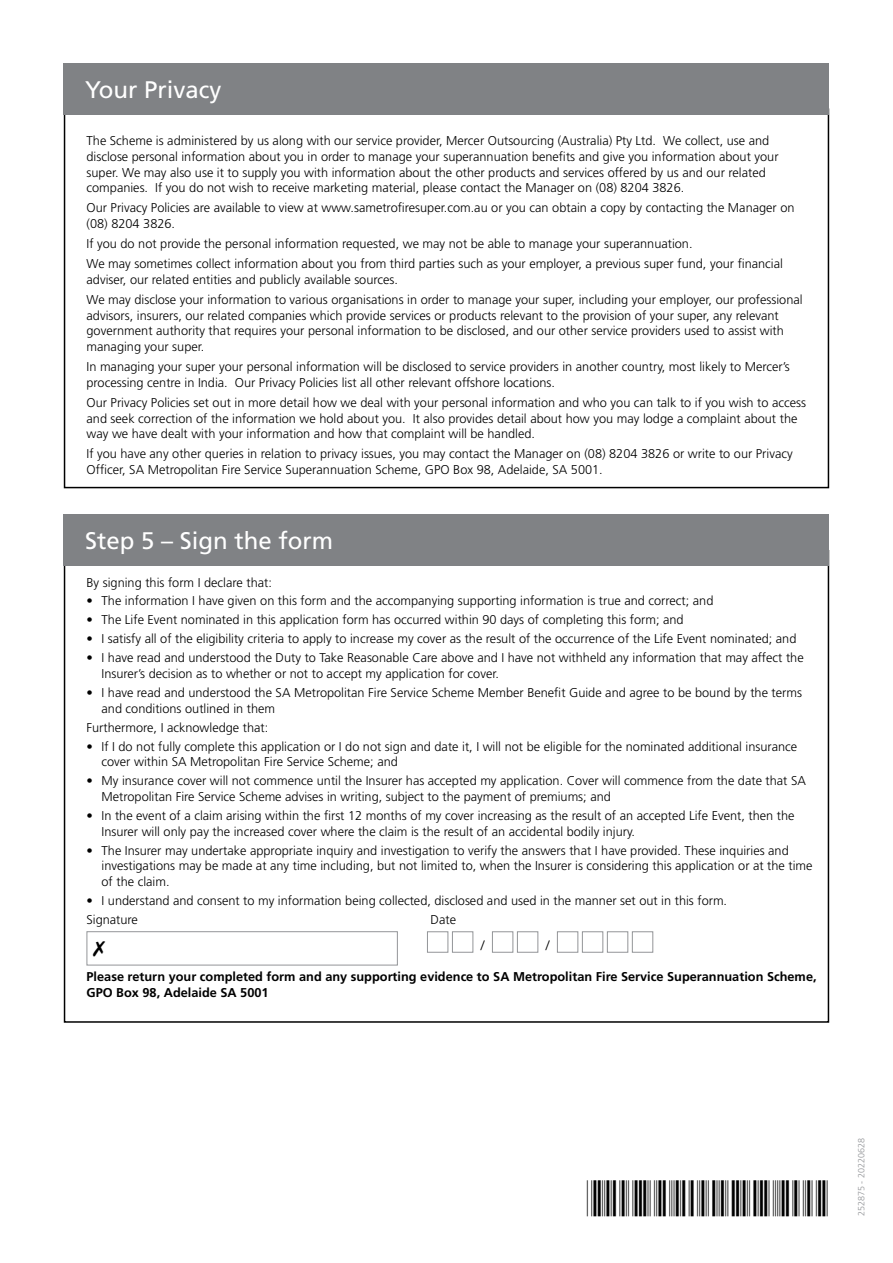
<style>
.page{position:relative;width:893px;height:1263px;background:#fff}
.page>*{position:absolute;margin:0;border:0;box-sizing:border-box;transform-origin:0 0}
.t1{font:36px "C39 P24 Dm Tt";color:#000}
.t2{font:24px "Frutiger";color:#fff}
.t3{font:300 13.5px "Frutiger";color:#000}
.t4{font:300 12.75px/15.8px "Frutiger";color:#000}
.t5{font:700 12.75px/15.8px "Frutiger";color:#000}
.t6{font:300 9px "Frutiger";color:#939598}
</style>
<div class="page">
<div style="left:87px;top:931px;width:311px;height:34px;border:1px solid #939598"></div>
<div style="left:427px;top:931px;width:21px;height:22px;background:#fff;border:1px solid #939598"></div>
<div style="left:452px;top:931px;width:21px;height:22px;background:#fff;border:1px solid #939598"></div>
<div style="left:492px;top:931px;width:21px;height:22px;background:#fff;border:1px solid #939598"></div>
<div style="left:517px;top:931px;width:21px;height:22px;background:#fff;border:1px solid #939598"></div>
<div style="left:557px;top:931px;width:21px;height:22px;background:#fff;border:1px solid #939598"></div>
<div style="left:582px;top:931px;width:21px;height:22px;background:#fff;border:1px solid #939598"></div>
<div style="left:607px;top:931px;width:21px;height:22px;background:#fff;border:1px solid #939598"></div>
<div style="left:632px;top:931px;width:21px;height:22px;background:#fff;border:1px solid #939598"></div>
<div style="left:64px;top:514px;width:765px;height:52px;background:#808285"></div>
<div style="left:64px;top:64px;width:765px;height:51px;background:#808285"></div>
<h2 class="t2" style="left:85px;top:76px;width:138px">Your Privacy</h2>
<p class="t4" style="left:87px;top:133px;width:693px">The Scheme is administered by us along with our service provider, Mercer Outsourcing (Australia) Pty Ltd. We collect, use and disclose personal information about you in order to manage your superannuation benefits and give you information about your super. We may also use it to supply you with information about the other products and services offered by us and our related companies. If you do not wish to receive marketing material, please contact the Manager on (08) 8204 3826.</p>
<p class="t4" style="left:87px;top:200px;width:709px">Our Privacy Policies are available to view at www.sametrofiresuper.com.au or you can obtain a copy by contacting the Manager on (08) 8204 3826.</p>
<p class="t4" style="left:87px;top:234px;width:698px;line-height:20px">If you do not provide the personal information requested, we may not be able to manage your superannuation.<br>We may sometimes collect information about you from third parties such as your employer, a previous super fund, your financial</p>
<p class="t4" style="left:87px;top:270px;width:718px;line-height:20px">adviser, our related entities and publicly available sources.<br>We may disclose your information to various organisations in order to manage your super, including your employer, our professional</p>
<p class="t4" style="left:87px;top:307px;width:699px">advisors, insurers, our related companies which provide services or products relevant to the provision of your super, any relevant government authority that requires your personal information to be disclosed, and our other service providers used to assist with managing your super.</p>
<p class="t4" style="left:87px;top:359px;width:705px">In managing your super your personal information will be disclosed to service providers in another country, most likely to Mercer’s processing centre in India. Our Privacy Policies list all other relevant offshore locations.</p>
<p class="t4" style="left:87px;top:395px;width:721px">Our Privacy Policies set out in more detail how we deal with your personal information and who you can talk to if you wish to access and seek correction of the information we hold about you. It also provides detail about how you may lodge a complaint about the way we have dealt with your information and how that complaint will be handled.</p>
<p class="t4" style="left:87px;top:446px;width:708px">If you have any other queries in relation to privacy issues, you may contact the Manager on (08) 8204 3826 or write to our Privacy<br>Officer, SA Metropolitan Fire Service Superannuation Scheme, GPO Box 98, Adelaide, SA 5001.</p>
<h2 class="t2" style="left:85px;top:527px;width:250px">Step 5 – Sign the form</h2>
<p class="t4" style="left:87px;top:574px;width:187px">By signing this form I declare that:</p>
<p class="t4" style="left:87px;top:593px;width:628px">• The information I have given on this form and the accompanying supporting information is true and correct; and</p>
<p class="t4" style="left:87px;top:612px;width:599px">• The Life Event nominated in this application form has occurred within 90 days of completing this form; and</p>
<p class="t4" style="left:87px;top:631px;width:711px">• I satisfy all of the eligibility criteria to apply to increase my cover as the result of the occurrence of the Life Event nominated; and</p>
<p class="t4" style="left:102px;top:650px;width:704px;text-indent:-15px">• I have read and understood the Duty to Take Reasonable Care above and I have not withheld any information that may affect the<br>Insurer’s decision as to whether or not to accept my application for cover.</p>
<p class="t4" style="left:102px;top:685px;width:702px;text-indent:-15px">• I have read and understood the SA Metropolitan Fire Service Scheme Member Benefit Guide and agree to be bound by the terms and conditions outlined in them</p>
<p class="t4" style="left:87px;top:719px;width:183px">Furthermore, I acknowledge that:</p>
<p class="t4" style="left:102px;top:738px;width:697px;text-indent:-15px">• If I do not fully complete this application or I do not sign and date it, I will not be eligible for the nominated additional insurance cover within SA Metropolitan Fire Service Scheme; and</p>
<p class="t4" style="left:102px;top:773px;width:706px;text-indent:-15px">• My insurance cover will not commence until the Insurer has accepted my application. Cover will commence from the date that SA<br>Metropolitan Fire Service Scheme advises in writing, subject to the payment of premiums; and</p>
<p class="t4" style="left:102px;top:808px;width:695px;text-indent:-15px">• In the event of a claim arising within the first 12 months of my cover increasing as the result of an accepted Life Event, then the<br>Insurer will only pay the increased cover where the claim is the result of an accidental bodily injury.</p>
<p class="t4" style="left:102px;top:842px;width:713px;text-indent:-15px">• The Insurer may undertake appropriate inquiry and investigation to verify the answers that I have provided. These inquiries and investigations may be made at any time including, but not limited to, when the Insurer is considering this application or at the time of the claim.</p>
<p class="t4" style="left:87px;top:891px;width:642px;line-height:18.9px">• I understand and consent to my information being collected, disclosed and used in the manner set out in this form.<br>Signature</p>
<p class="t4" style="left:431px;top:912px;width:27px">Date</p>
<p class="t3" style="left:481px;top:937px;width:5px">/</p>
<p class="t3" style="left:546px;top:937px;width:5px">/</p>
<p class="t5" style="left:87px;top:969px;width:732px">Please return your completed form and any supporting evidence to SA Metropolitan Fire Service Superannuation Scheme,<br>GPO Box 98, Adelaide SA 5001</p>
<h1 class="t1" style="left:587px;top:1180px;width:243px">*SAMFS.V0HCT1*</h1>
<p class="t6" style="left:856px;top:1216px;width:80px;rotate:-90deg">252875 - 20220628</p>
</div>
